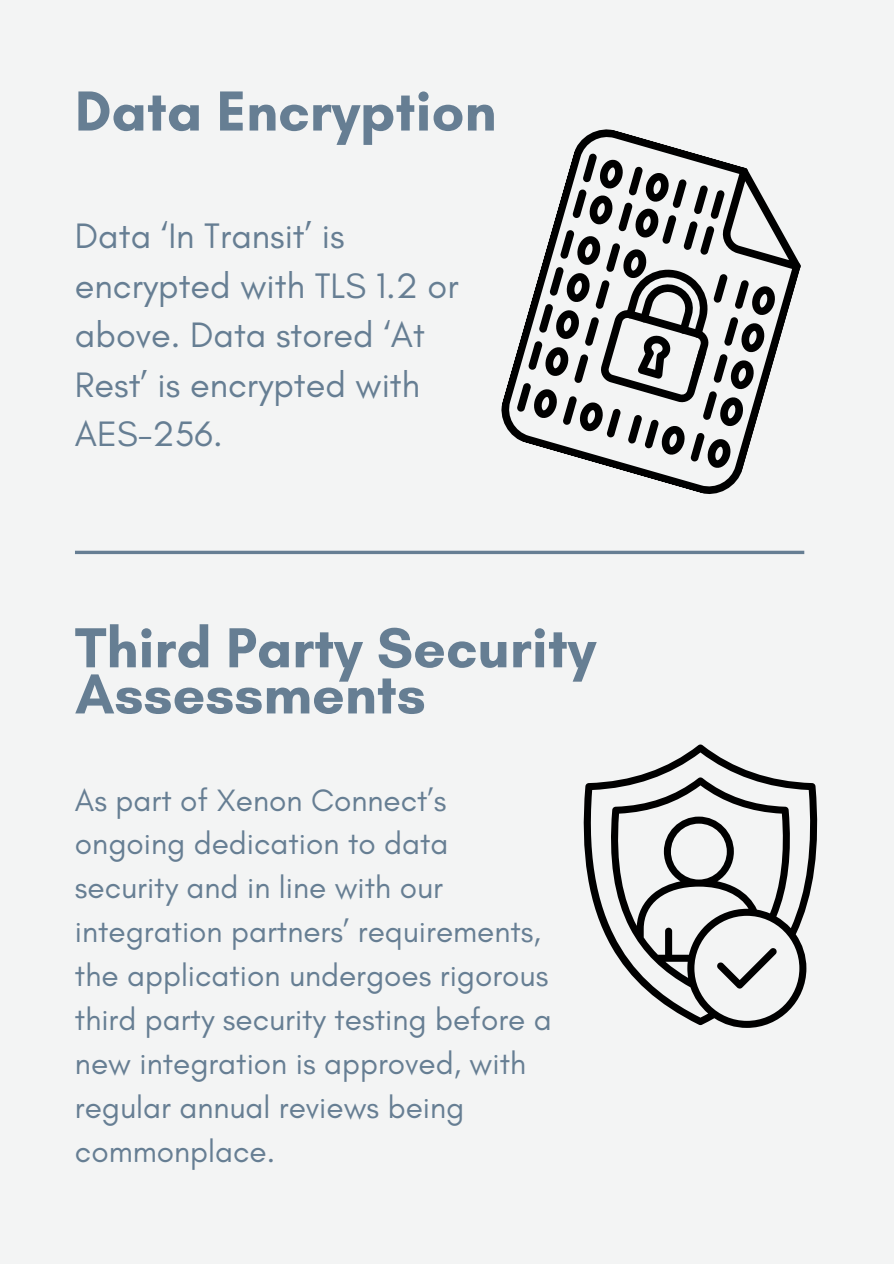
<style>
.page{position:relative;width:894px;height:1264px;background:#fff}
.page>*{position:absolute;margin:0;border:0;box-sizing:border-box;transform-origin:0 0}
.t1{font:700 57.45px/46.2px "Glacial Indifference";color:#667e93}
.t2{font:36px/49.5px "Glacial Indifference";color:#667e93}
.t3{font:31.5px/44px "Glacial Indifference";color:#667e93}
</style>
<div class="page">
<div style="left:0;top:0;width:893px;height:1263px;background:#f3f4f4"></div>
<svg style="left:75px;top:550px;width:729px;height:4px;background:#7f93a4"></svg>
<svg style="left:501px;top:129px;width:241px;height:365px"></svg>
<svg style="left:516px;top:153px;width:285px;height:317px"></svg>
<svg style="left:583px;top:744px;width:235px;height:283px"></svg>
<h1 class="t1" style="left:75px;top:87px;width:423px">Data Encryption</h1>
<p class="t2" style="left:75px;top:211px;width:385px">Data ‘In Transit’ is encrypted with TLS 1.2 or above. Data stored ‘At<br>Rest’ is encrypted with<br>AES-256.</p>
<h2 class="t1" style="left:75px;top:624px;width:522px">Third Party Security<br>Assessments</h2>
<h1 class="t3" style="left:75px;top:777px;width:478px">As part of Xenon Connect’s ongoing dedication to data security and in line with our integration partners’ requirements, the application undergoes rigorous third party security testing before a new integration is approved, with regular annual reviews being commonplace.</h1>
</div>
